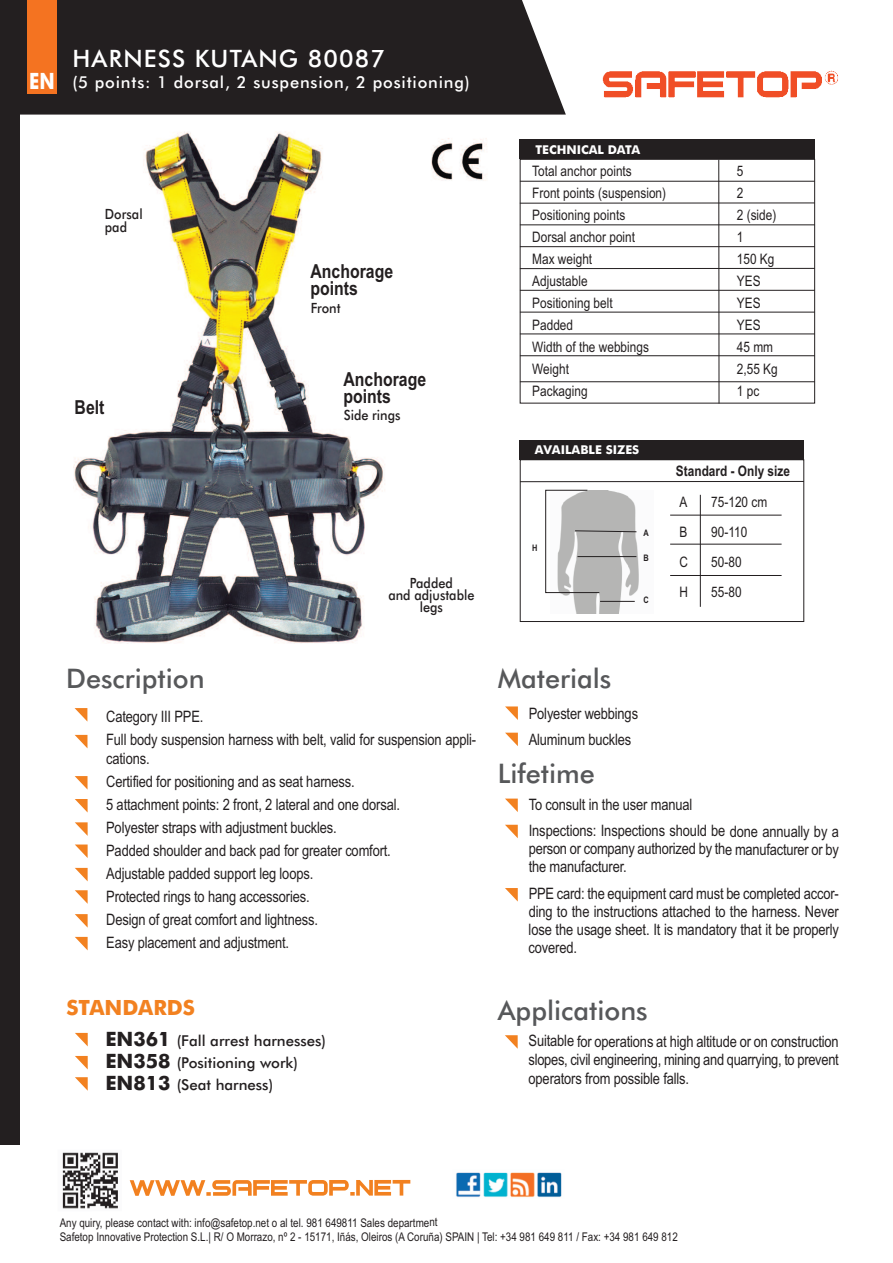
<style>
.page{position:relative;width:893px;height:1263px;background:#fff}
.page>*{position:absolute;margin:0;border:0;box-sizing:border-box;transform-origin:0 0}
.t1{font:500 27px "Futura BT";color:#57585a}
.t2{font:500 24px "Futura BT";letter-spacing:.05em;color:#fff}
.t3{font:700 22.5px "Futura BT";color:#fff;scale:.8 1}
.t4{font:700 21px "Futura BT";color:#f28120}
.t5{font:700 19.35px/17.2px "Arial Narrow";color:#231f20}
.t6{font:500 16.5px "Futura BT";letter-spacing:.05em;color:#fff}
.t7{font:15.75px/23px "Arial Narrow";letter-spacing:-.01em;color:#231f20}
.t8{font:500 15px/21.9px "Futura BT";color:#231f20}
.t9{font:14.4px/22px "Arial Narrow";color:#231f20}
.t10{font:700 14.4px "Arial Narrow";color:#231f20}
.t11{font:500 14.1px/12px "Futura BT";color:#231f20;scale:.9 1}
.t12{font:700 12.15px "Futura BT";color:#fff}
.t13{font:12px/14.2px "Arial Narrow";color:#231f20}
.t14{font:700 9px "Arial Narrow";color:#231f20}
.s1{font-weight:700;font-size:19.8px}
</style>
<div class="page">
<img style="left:74px;top:131px;width:311px;height:512px">
<div style="left:20px;top:0;width:546px;height:115px;background:#231f20"></div>
<div style="left:520px;top:159px;width:295px;height:244px;border:1px solid #231f20"></div>
<svg style="left:130px;top:1180px;width:280px;height:16px"></svg>
<img style="left:62px;top:1152px;width:56px;height:57px">
<img style="left:602px;top:70px;width:236px;height:28px">
<img style="left:456px;top:1172px;width:106px;height:25px">
<svg style="left:75px;top:1033px;width:13px;height:13px"></svg>
<svg style="left:75px;top:1056px;width:13px;height:13px"></svg>
<svg style="left:75px;top:1077px;width:13px;height:14px"></svg>
<svg style="left:75px;top:708px;width:12px;height:13px"></svg>
<svg style="left:75px;top:735px;width:12px;height:13px"></svg>
<svg style="left:75px;top:776px;width:13px;height:14px"></svg>
<svg style="left:75px;top:799px;width:13px;height:13px"></svg>
<svg style="left:75px;top:822px;width:13px;height:14px"></svg>
<svg style="left:75px;top:890px;width:13px;height:14px"></svg>
<svg style="left:75px;top:914px;width:13px;height:14px"></svg>
<svg style="left:75px;top:937px;width:13px;height:13px"></svg>
<svg style="left:75px;top:844px;width:13px;height:14px"></svg>
<svg style="left:75px;top:868px;width:13px;height:13px"></svg>
<hr style="left:520px;top:181px;width:295px;height:1px;background:#231f20">
<hr style="left:520px;top:203px;width:295px;height:1px;background:#231f20">
<hr style="left:520px;top:224px;width:295px;height:1px;background:#231f20">
<hr style="left:520px;top:246px;width:295px;height:1px;background:#231f20">
<hr style="left:520px;top:268px;width:295px;height:1px;background:#231f20">
<hr style="left:520px;top:290px;width:295px;height:1px;background:#231f20">
<hr style="left:520px;top:312px;width:295px;height:1px;background:#231f20">
<hr style="left:520px;top:334px;width:295px;height:1px;background:#231f20">
<hr style="left:520px;top:355px;width:295px;height:1px;background:#231f20">
<hr style="left:520px;top:381px;width:295px;height:1px;background:#231f20">
<hr style="left:718px;top:160px;width:1px;height:244px;background:#231f20">
<div style="left:520px;top:139px;width:295px;height:20px;background:#231f20"></div>
<div style="left:0;top:0;width:20px;height:1144px;background:#231f20"></div>
<svg style="left:505px;top:706px;width:13px;height:14px"></svg>
<svg style="left:505px;top:733px;width:13px;height:13px"></svg>
<svg style="left:505px;top:825px;width:13px;height:13px"></svg>
<svg style="left:505px;top:888px;width:13px;height:13px"></svg>
<svg style="left:505px;top:798px;width:13px;height:14px"></svg>
<svg style="left:505px;top:1035px;width:13px;height:14px"></svg>
<img style="left:431px;top:138px;width:56px;height:43px">
<div style="left:520px;top:459px;width:284px;height:163px;border:1px solid #231f20"></div>
<img style="left:550px;top:545px;width:89px;height:69px">
<hr style="left:520px;top:481px;width:284px;height:1px;background:#231f20">
<div style="left:520px;top:440px;width:284px;height:19px;background:#231f20"></div>
<hr style="left:600px;top:601px;width:35px;height:1px;background:#231f20">
<svg style="left:545px;top:489px;width:92px;height:104px"></svg>
<hr style="left:670px;top:515px;width:112px;height:1px;background:#231f20">
<hr style="left:670px;top:544px;width:112px;height:1px;background:#231f20">
<hr style="left:670px;top:575px;width:112px;height:1px;background:#231f20">
<hr style="left:700px;top:495px;width:1px;height:112px;background:#231f20">
<div style="left:27px;top:0;width:30px;height:94px;background:#f47321"></div>
<h3 class="t3" style="left:29px;top:68px;width:33px">EN</h3>
<h2 class="t2" style="left:72px;top:45px;width:314px">HARNESS KUTANG 80087</h2>
<p class="t6" style="left:72px;top:73px;width:399px">(5 points: 1 dorsal, 2 suspension, 2 positioning)</p>
<p class="t11" style="left:105px;top:208px;width:44px;line-height:12.8px">Dorsal pad</p>
<p class="t5" style="left:75px;top:399px;width:31px">Belt</p>
<p class="t5" style="left:310px;top:263px;width:84px">Anchorage points</p>
<p class="t11" style="left:311px;top:302px;width:35px">Front</p>
<p class="t5" style="left:344px;top:370px;width:84px">Anchorage points</p>
<p class="t11" style="left:344px;top:409px;width:65px">Side rings</p>
<h1 class="t1" style="left:66px;top:662px;width:140px">Description</h1>
<p class="t11" style="left:388px;top:577px;width:97px;text-align:center">Padded<br>and adjustable legs</p>
<p class="t7" style="left:106px;top:705px;width:371px">Category III PPE.<br>Full body suspension harness with belt, valid for suspension appli-</p>
<p class="t7" style="left:106px;top:747px;width:295px">cations.<br>Certified for positioning and as seat harness.<br>5 attachment points: 2 front, 2 lateral and one dorsal.<br>Polyester straps with adjustment buckles.<br>Padded shoulder and back pad for greater comfort.<br>Adjustable padded support leg loops.<br>Protected rings to hang accessories.<br>Design of great comfort and lightness.<br>Easy placement and adjustment.</p>
<h3 class="t4" style="left:66px;top:996px;width:130px">STANDARDS</h3>
<p class="t8" style="left:105px;top:1030px;width:222px"><span class="s1">EN361</span> (Fall arrest harnesses)<br><span class="s1">EN358</span> (Positioning work)<br><span class="s1">EN813</span> (Seat harness)</p>
<p class="t12" style="left:535px;top:142px;width:106px">TECHNICAL DATA</p>
<p class="t9" style="left:532px;top:160px;width:135px">Total anchor points<br>Front points (suspension)<br>Positioning points<br>Dorsal anchor point<br>Max weight<br>Adjustable<br>Positioning belt<br>Padded<br>Width of the webbings<br>Weight<br>Packaging</p>
<p class="t9" style="left:737px;top:160px;width:42px">5<br>2<br>2 (side)<br>1<br>150 Kg<br>YES<br>YES<br>YES<br>45 mm<br>2,55 Kg<br>1 pc</p>
<p class="t12" style="left:535px;top:443px;width:106px">AVAILABLE SIZES</p>
<p class="t14" style="left:532px;top:543px;width:7px">H</p>
<h1 class="t1" style="left:498px;top:662px;width:115px">Materials</h1>
<p class="t14" style="left:644px;top:528px;width:7px">A</p>
<p class="t14" style="left:644px;top:552px;width:7px">B</p>
<p class="t14" style="left:644px;top:594px;width:7px">C</p>
<p class="t7" style="left:529px;top:700px;width:111px;line-height:26.5px">Polyester webbings<br>Aluminum buckles</p>
<h1 class="t1" style="left:498px;top:758px;width:98px">Lifetime</h1>
<p class="t10" style="left:676px;top:463px;width:116px">Standard - Only size</p>
<p class="t9" style="left:679px;top:491px;width:9px">A</p>
<p class="t9" style="left:711px;top:491px;width:58px">75-120 cm</p>
<p class="t9" style="left:679px;top:521px;width:9px">B</p>
<p class="t9" style="left:711px;top:521px;width:38px">90-110</p>
<p class="t9" style="left:679px;top:551px;width:10px">C</p>
<p class="t9" style="left:711px;top:551px;width:32px">50-80</p>
<p class="t9" style="left:679px;top:581px;width:10px">H</p>
<p class="t9" style="left:711px;top:581px;width:32px">55-80</p>
<p class="t7" style="left:529px;top:791px;width:312px;line-height:26.5px">To consult in the user manual<br>Inspections: Inspections should be done annually by a</p>
<p class="t7" style="left:529px;top:840px;width:312px;line-height:17.9px">person or company authorized by the manufacturer or by the manufacturer.</p>
<p class="t7" style="left:529px;top:884px;width:312px;line-height:18px;text-align:justify">PPE card: the equipment card must be completed accor&shy;ding to the instructions attached to the harness. Never lose the usage sheet. It is mandatory that it be properly covered.</p>
<h1 class="t1" style="left:498px;top:995px;width:151px">Applications</h1>
<p class="t7" style="left:529px;top:1032px;width:312px;line-height:18.8px;text-align:justify">Suitable for operations at high altitude or on construction slopes, civil engineering, mining and quarrying, to prevent operators from possible falls.</p>
<p class="t13" style="left:60px;top:1215px;width:620px">Any quiry, please contact with: info@safetop.net o al tel. 981 649811 Sales department<br>Safetop Innovative Protection S.L.| R/ O Morrazo, nº 2 - 15171, Iñás, Oleiros (A Coruña) SPAIN | Tel: +34 981 649 811 / Fax: +34 981 649 812</p>
</div>
